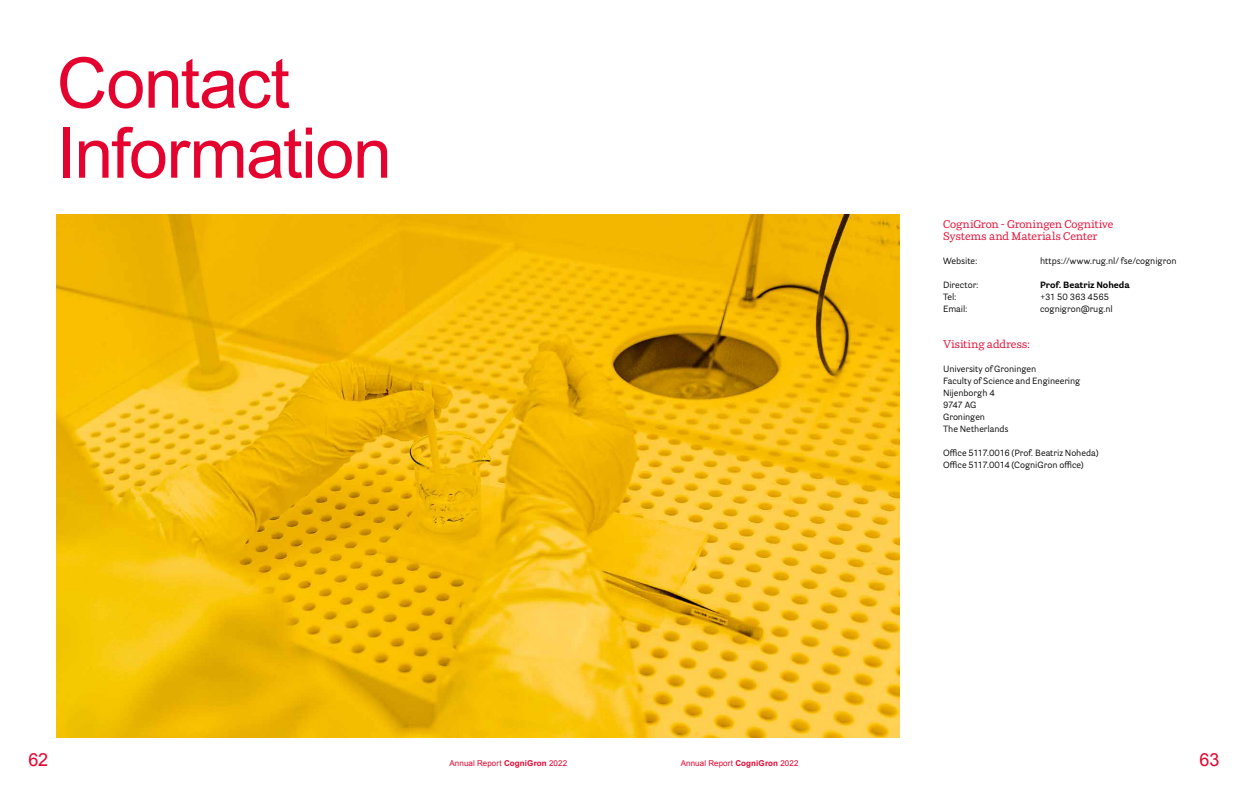
<style>
.page{position:relative;width:1248px;height:794px;background:#fff}
.page>*{position:absolute;margin:0;border:0;box-sizing:border-box;transform-origin:0 0}
.t1{font:70px/70px "Arial";letter-spacing:-.02em;color:#e4032e}
.t2{font:18px "Arial";color:#e4032e}
.t3{font:11px/12px "Parry Pro";letter-spacing:-.01em;color:#e4032e}
.t4{font:9px/12px "Parry Grotesque Pro";letter-spacing:-.005em;color:#000}
.t5{font:700 9px "Parry Grotesque Pro";color:#000}
.t6{font:8px "Arial";letter-spacing:.015em;color:#e4032e}
.s1{font-weight:700}
</style>
<div class="page">
<img style="left:57px;top:214px;width:842px;height:523px">
<h1 class="t1" style="left:57px;top:49px;width:337px">Contact<br>Information</h1>
<p class="t3" style="left:943px;top:218px;width:172px">CogniGron - Groningen Cognitive<br>Systems and Materials Center</p>
<p class="t4" style="left:943px;top:255px;width:36px">Website:</p>
<p class="t4" style="left:1040px;top:255px;width:138px">https://www.rug.nl/ fse/cognigron</p>
<p class="t4" style="left:943px;top:279px;width:37px">Director:</p>
<p class="t5" style="left:1040px;top:278px;width:91px">Prof. Beatriz Noheda</p>
<p class="t4" style="left:943px;top:291px;width:15px">Tel:</p>
<p class="t4" style="left:1040px;top:291px;width:70px">+31 50 363 4565</p>
<p class="t4" style="left:943px;top:303px;width:26px">Email:</p>
<p class="t4" style="left:1040px;top:303px;width:74px">cognigron@rug.nl</p>
<p class="t3" style="left:943px;top:338px;width:88px">Visiting address:</p>
<p class="t4" style="left:943px;top:363px;width:139px">University of Groningen<br>Faculty of Science and Engineering<br>Nijenborgh 4<br>9747 AG<br>Groningen<br>The Netherlands</p>
<p class="t4" style="left:943px;top:447px;width:157px">Office 5117.0016 (Prof. Beatriz Noheda)<br>Office 5117.0014 (CogniGron office)</p>
<h2 class="t2" style="left:28px;top:747px;width:21px">62</h2>
<p class="t6" style="left:449px;top:757px;width:119px">Annual Report <span class="s1">CogniGron</span> 2022</p>
<p class="t6" style="left:680px;top:757px;width:119px">Annual Report <span class="s1">CogniGron</span> 2022</p>
<h2 class="t2" style="left:1199px;top:747px;width:22px">63</h2>
</div>
